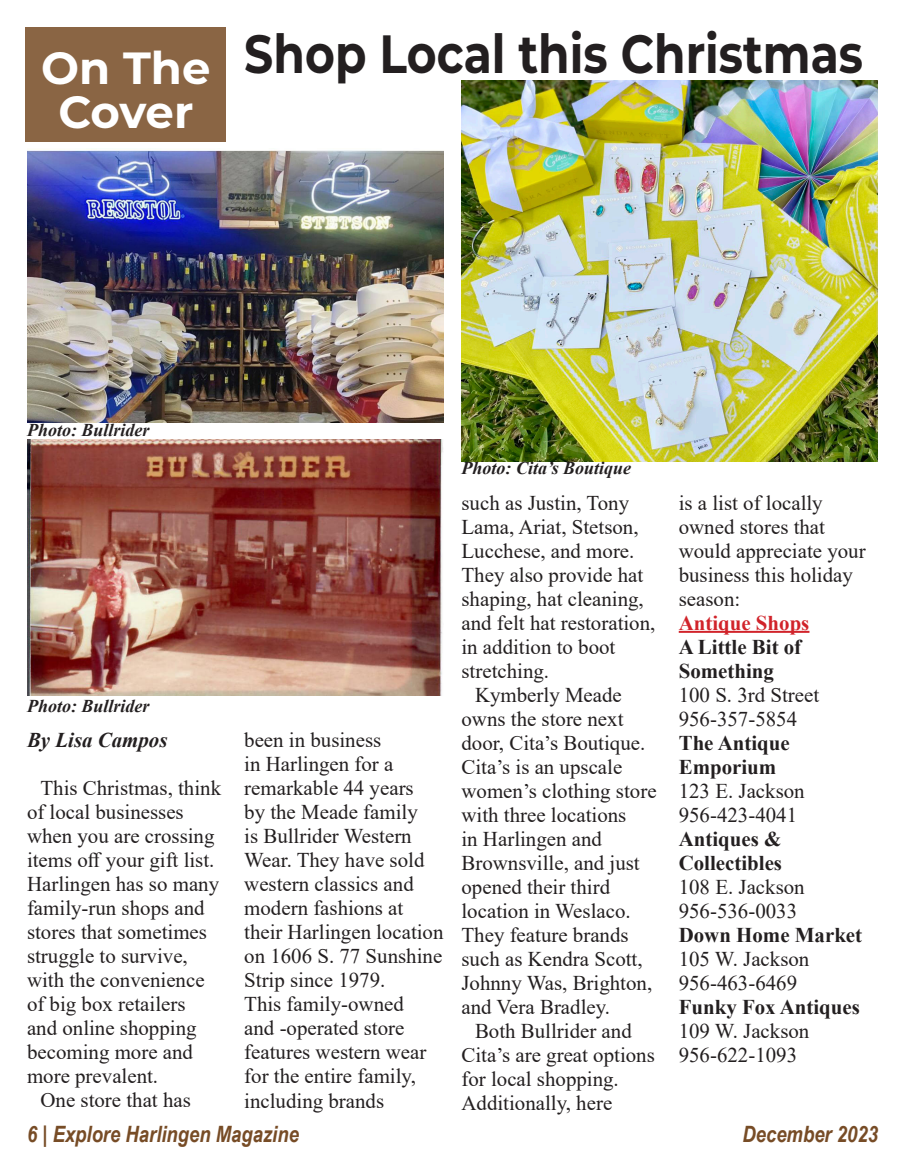
<style>
.page{position:relative;width:905px;height:1175px;background:#fff}
.page>*{position:absolute;margin:0;border:0;box-sizing:border-box;transform-origin:0 0}
.Headline{font:700 53.7px "Montserrat";color:#231f20;scale:.85 1}
.Headline-2{font:700 45px/43.5px "Montserrat";color:#fff;text-align:center}
.t1{font:italic 700 22.5px "Arial Narrow";color:#774c26}
.t2{font:21px/24px "Times New Roman";color:#231f20}
.t3{font:700 21px/24px "Times New Roman";color:#231f20}
.t4{font:italic 700 21px "Times New Roman";color:#231f20}
.t5{font:700 21px "Times New Roman";color:#d1232a}
.t6{font:italic 700 18px "Times New Roman";color:#231f20}
</style>
<div class="page">
<hr style="left:678px;top:631px;width:131px;height:2px;background:#d1232a">
<div style="left:26px;top:27px;width:200px;height:115px;background:#8a6544"></div>
<img style="left:461px;top:81px;width:417px;height:380px">
<img style="left:27px;top:149px;width:416px;height:273px">
<img style="left:27px;top:439px;width:416px;height:256px">
<p class="Headline-2" style="left:41px;top:44px;width:171px">On The<br>Cover</p>
<p class="Headline" style="left:244px;top:16px;width:729px">Shop Local this Christmas</p>
<p class="t6" style="left:27px;top:417px;width:124px">Photo: Bullrider</p>
<p class="t6" style="left:27px;top:693px;width:124px">Photo: Bullrider</p>
<p class="t4" style="left:27px;top:725px;width:142px">By Lisa Campos</p>
<p class="t2" style="left:27px;top:775px;width:196px;text-indent:14px">This Christmas, think of local businesses when you are crossing items off your gift list.<br>Harlingen has so many family-run shops and stores that sometimes struggle to survive, with the convenience of big box retailers<br>and online shopping becoming more and more prevalent.</p>
<p class="t2" style="left:40px;top:1087px;width:152px">One store that has</p>
<p class="t2" style="left:244px;top:727px;width:201px">been in business<br>in Harlingen for a remarkable 44 years<br>by the Meade family<br>is Bullrider Western<br>Wear. They have sold western classics and modern fashions at their Harlingen location on 1606 S. 77 Sunshine<br>Strip since 1979.<br>This family-owned<br>and -operated store features western wear for the entire family, including brands</p>
<p class="t6" style="left:461px;top:456px;width:171px">Photo: Cita’s Boutique</p>
<p class="t2" style="left:461px;top:490px;width:195px">such as Justin, Tony<br>Lama, Ariat, Stetson,<br>Lucchese, and more.<br>They also provide hat shaping, hat cleaning, and felt hat restoration, in addition to boot stretching.</p>
<p class="t2" style="left:461px;top:682px;width:197px;text-indent:14px">Kymberly Meade owns the store next door, Cita’s Boutique.<br>Cita’s is an upscale women’s clothing store with three locations<br>in Harlingen and<br>Brownsville, and just opened their third location in Weslaco.<br>They feature brands such as Kendra Scott,<br>Johnny Was, Brighton, and Vera Bradley.</p>
<p class="t2" style="left:461px;top:1018px;width:195px;text-indent:14px">Both Bullrider and<br>Cita’s are great options for local shopping.<br>Additionally, here</p>
<p class="t2" style="left:678px;top:490px;width:188px">is a list of locally owned stores that would appreciate your business this holiday season:</p>
<p class="t5" style="left:678px;top:607px;width:132px">Antique Shops</p>
<p class="t3" style="left:678px;top:634px;width:124px">A Little Bit of<br>Something</p>
<p class="t2" style="left:678px;top:682px;width:142px">100 S. 3rd Street</p>
<p class="t2" style="left:678px;top:706px;width:120px">956-357-5854</p>
<p class="t3" style="left:678px;top:730px;width:112px">The Antique<br>Emporium</p>
<p class="t2" style="left:678px;top:778px;width:127px">123 E. Jackson</p>
<p class="t2" style="left:678px;top:802px;width:120px">956-423-4041</p>
<p class="t3" style="left:678px;top:826px;width:105px">Antiques &amp;<br>Collectibles</p>
<p class="t2" style="left:678px;top:874px;width:127px">108 E. Jackson</p>
<p class="t2" style="left:678px;top:898px;width:120px">956-536-0033</p>
<p class="t3" style="left:678px;top:922px;width:185px">Down Home Market</p>
<p class="t2" style="left:678px;top:946px;width:132px">105 W. Jackson</p>
<p class="t2" style="left:678px;top:970px;width:120px">956-463-6469</p>
<p class="t3" style="left:678px;top:994px;width:183px">Funky Fox Antiques</p>
<p class="t2" style="left:678px;top:1018px;width:132px">109 W. Jackson</p>
<p class="t2" style="left:678px;top:1042px;width:120px">956-622-1093</p>
<p class="t1" style="left:27px;top:1117px;width:273px">6 | Explore Harlingen Magazine</p>
<p class="t1" style="left:742px;top:1117px;width:137px">December 2023</p>
</div>
